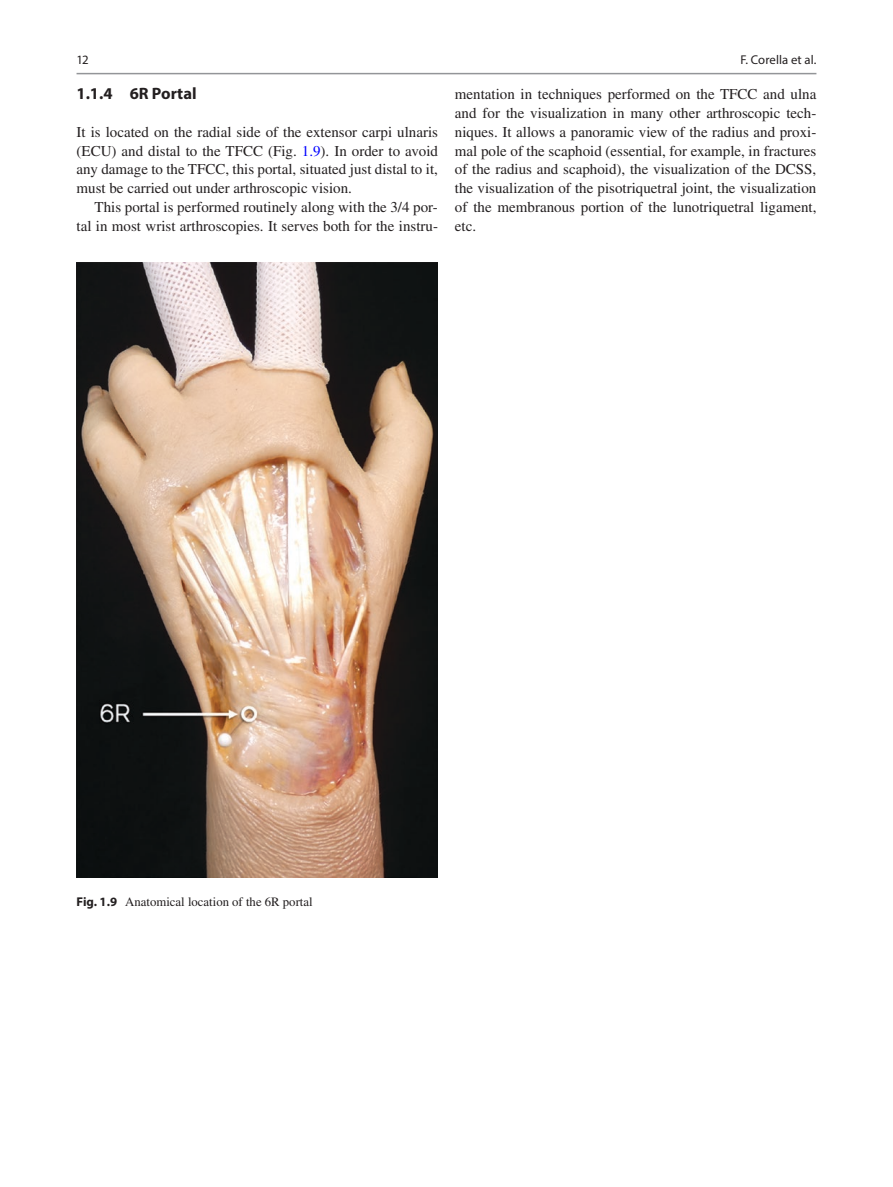
<style>
.page{position:relative;width:893px;height:1187px;background:#fff}
.page>*{position:absolute;margin:0;border:0;box-sizing:border-box;transform-origin:0 0}
.t1{font:700 16.5px "Myriad Pro";color:#231f20}
.t2{font:15px/18.8px "Times LT Std";color:#231f20;text-align:justify}
.t3{font:12.75px "Times LT Std";color:#231f20}
.t4{font:12.75px "Myriad Pro Regular 2";letter-spacing:.005em;color:#231f20}
.t5{font:12.75px "Myriad Pro";color:#231f20}
.s1{color:#00f}
.s2{font-family:"Myriad Pro";font-weight:700}
</style>
<div class="page">
<img style="left:77px;top:262px;width:361px;height:615px">
<hr style="left:77px;top:73px;width:739px;height:1px;background:#939598">
<p class="t5" style="left:77px;top:52px;width:14px">12</p>
<p class="t1" style="left:77px;top:83px;width:122px">1.1.4 6R Portal</p>
<p class="t2" style="left:77px;top:122px;width:363px">It is located on the radial side of the extensor carpi ulnaris (ECU) and distal to the TFCC (Fig. <span class="s1">1.9</span>). In order to avoid any damage to the TFCC, this portal, situated just distal to it, must be carried out under arthroscopic vision.</p>
<p class="t2" style="left:77px;top:197px;width:363px;text-align:right">This portal is performed routinely along with the 3/4 por&shy;tal in most wrist arthroscopies. It serves both for the instru-</p>
<p class="t4" style="left:740px;top:52px;width:78px">F. Corella et al.</p>
<p class="t2" style="left:455px;top:85px;width:363px">mentation in techniques performed on the TFCC and ulna and for the visualization in many other arthroscopic tech&shy;niques. It allows a panoramic view of the radius and proxi&shy;mal pole of the scaphoid (essential, for example, in fractures of the radius and scaphoid), the visualization of the DCSS, the visualization of the pisotriquetral joint, the visualization of the membranous portion of the lunotriquetral ligament, etc.</p>
<p class="t3" style="left:77px;top:894px;width:238px"><span class="s2">Fig. 1.9</span> Anatomical location of the 6R portal</p>
</div>
